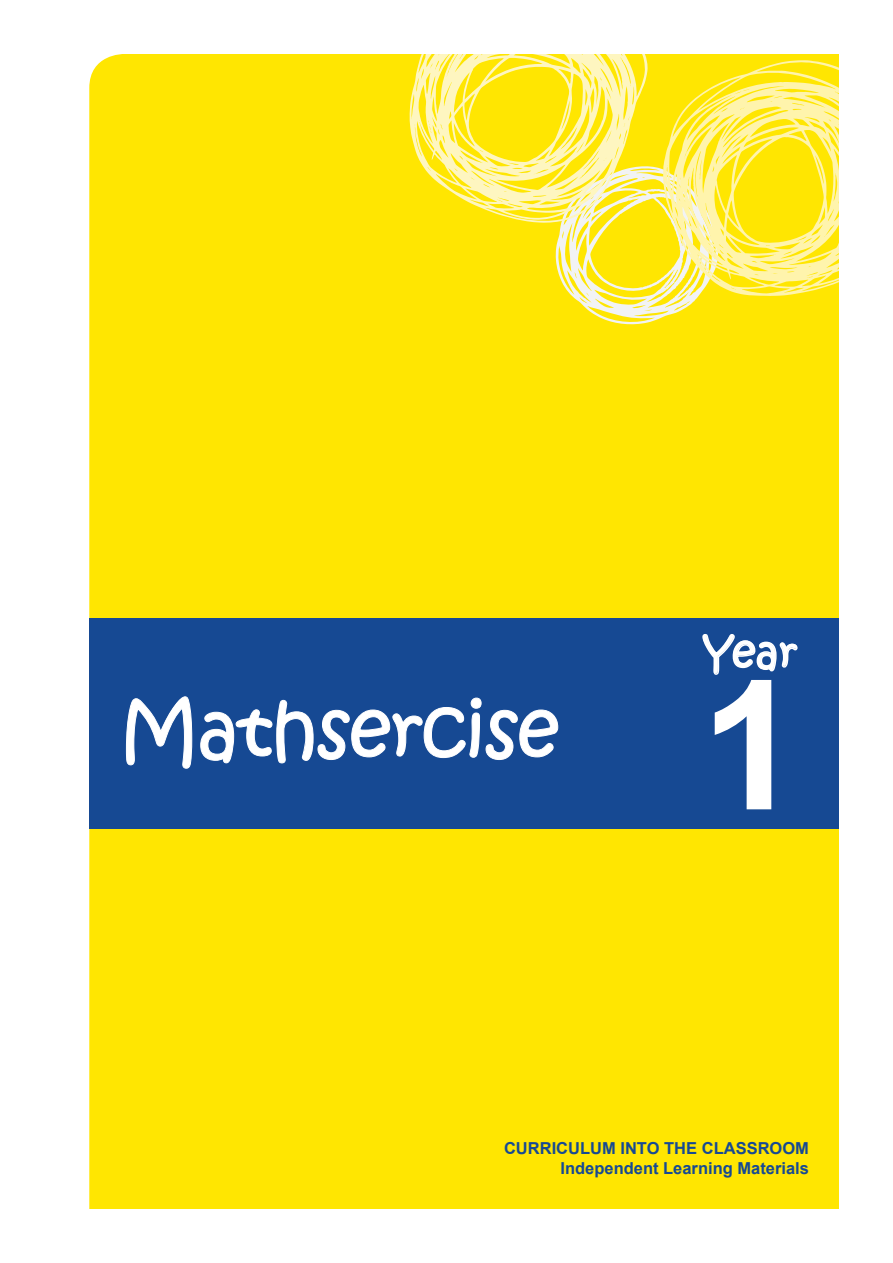
<style>
.page{position:relative;width:893px;height:1263px;background:#fff}
.page>*{position:absolute;margin:0;border:0;box-sizing:border-box;transform-origin:0 0}
.t1{font:700 180px "Arial";color:#fff}
.t2{font:75px "Kristen ITC";letter-spacing:-.02em;color:#fff}
.t3{font:42px "Kristen ITC";color:#fff}
.t4{font:700 16.5px "Arial";color:#164993}
</style>
<div class="page">
<div style="left:89px;top:54px;width:750px;height:1155px;background:#ffe601"></div>
<svg style="left:410px;top:54px;width:429px;height:272px;background:#fdea41"></svg>
<div style="left:89px;top:619px;width:750px;height:210px;background:#164993"></div>
<svg style="left:702px;top:634px;width:96px;height:41px"></svg>
<svg style="left:126px;top:696px;width:66px;height:73px"></svg>
<svg style="left:200px;top:697px;width:358px;height:67px"></svg>
<p class="t2" style="left:119px;top:681px;width:442px">Mathsercise</p>
<p class="t3" style="left:704px;top:625px;width:95px">Year</p>
<p class="t1" style="left:700px;top:626px;width:102px">1</p>
<p class="t4" style="left:504px;top:1137px;width:306px">CURRICULUM INTO THE CLASSROOM</p>
<p class="t4" style="left:560px;top:1157px;width:250px">Independent Learning Materials</p>
</div>
